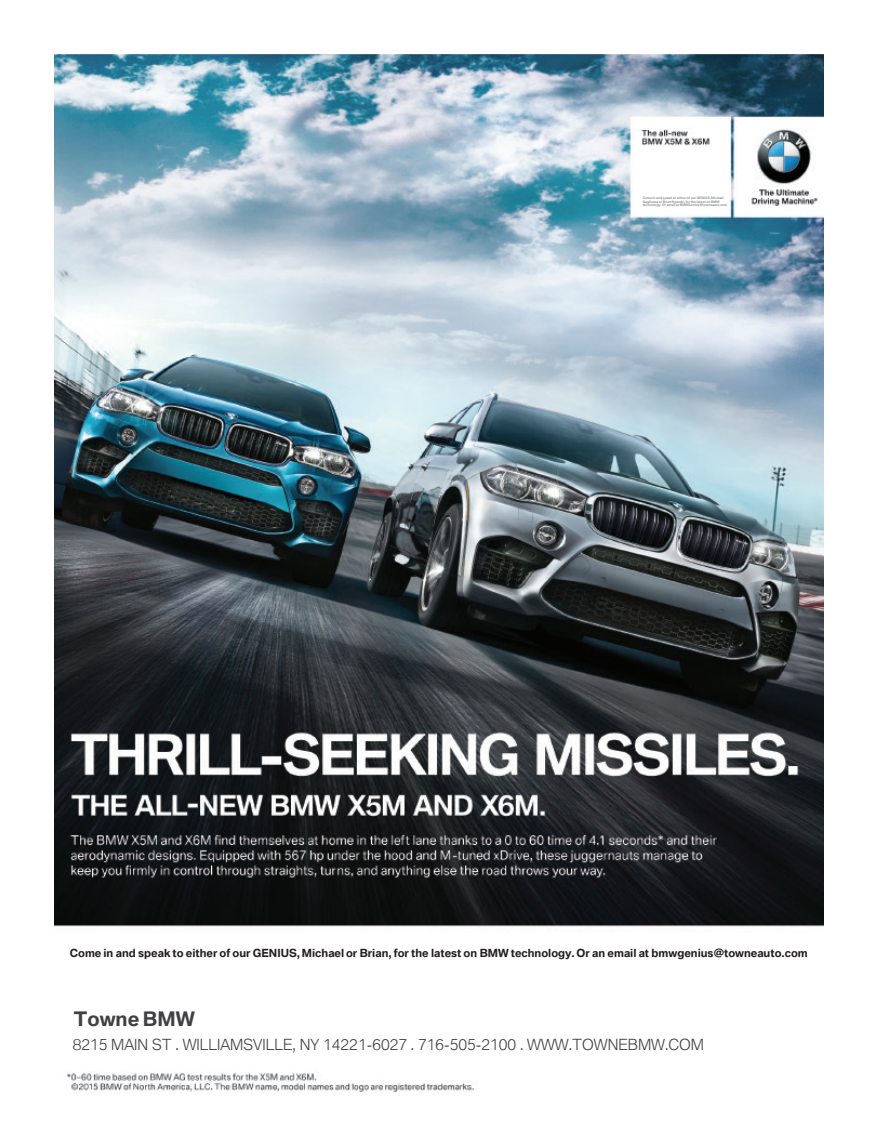
<style>
.page{position:relative;width:878px;height:1148px;background:#fff}
.page>*{position:absolute;margin:0;border:0;box-sizing:border-box;transform-origin:0 0}
.t1{font:700 19.5px "BMW Type V2";color:#414143}
.t2{font:300 14.85px "BMW Type V2";color:#414143}
.t3{font:700 10.8px "BMW Type V2";color:#231f20}
.t4{font:700 3.15px/3.9px "BMW Type V2";color:#909295}
</style>
<div class="page">
<img style="left:54px;top:54px;width:770px;height:1038px">
<p class="t4" style="left:642px;top:196px;width:86px">Come in and speak to either of our GENIUS, Michael<br>Gugliuzzaor Brian Ngambi, for the latest on BMW technology.Or email at BMWGenius@towneauto.com</p>
<h3 class="t3" style="left:70px;top:946px;width:739px">Come in and speak to either of our GENIUS, Michael or Brian, for the latest on BMW technology.Or an email at bmwgenius@towneauto.com</h3>
<h1 class="t1" style="left:74px;top:1007px;width:122px">Towne BMW</h1>
<h2 class="t2" style="left:73px;top:1035px;width:633px">8215 MAIN ST . WILLIAMSVILLE, NY 14221-6027 . 716-505-2100 . WWW.TOWNEBMW.COM</h2>
</div>
